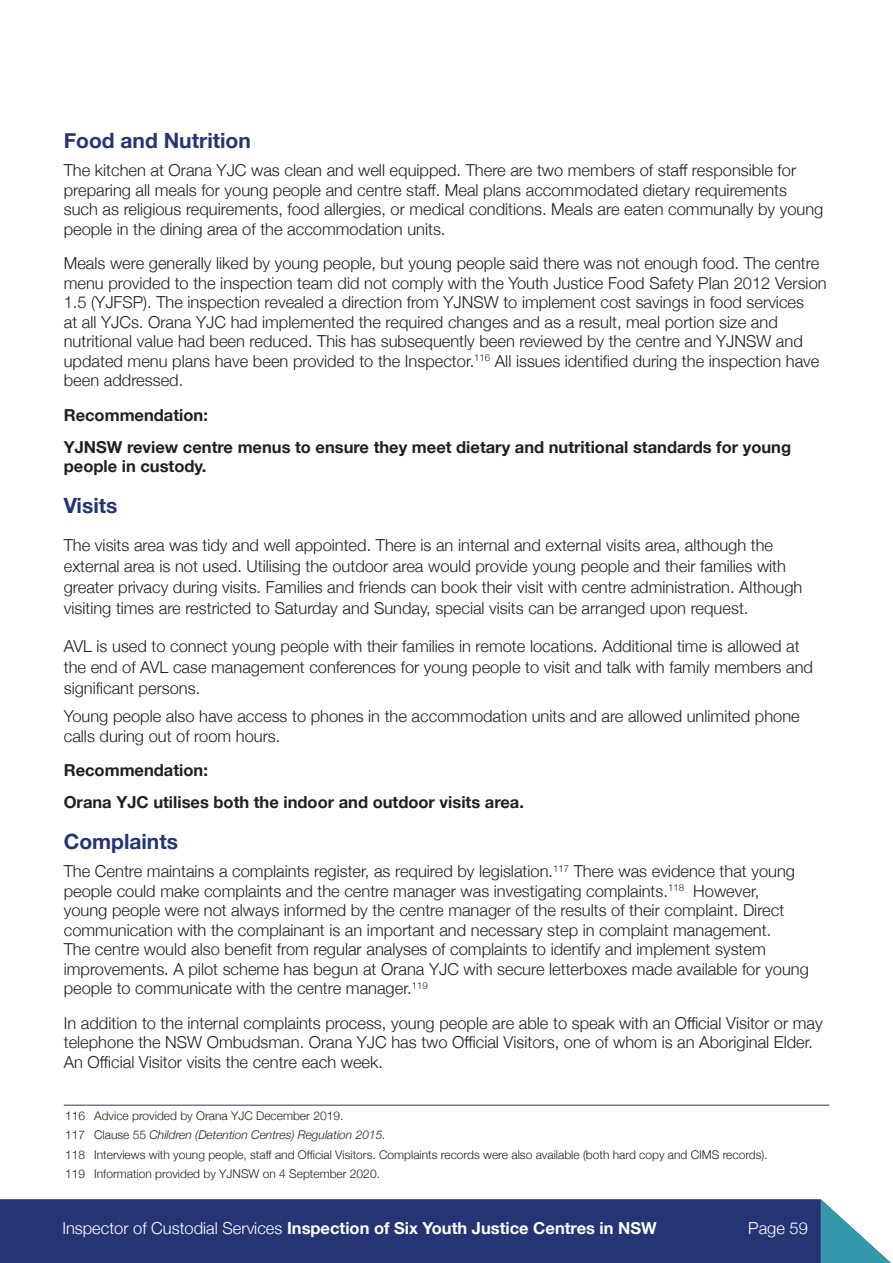
<style>
.page{position:relative;width:893px;height:1263px;background:#fff}
.page>*{position:absolute;margin:0;border:0;box-sizing:border-box;transform-origin:0 0}
.Heading_2{font:700 21px "Helvetica Neue";color:#253574}
.Body_Copy{font:300 16.5px/19.5px "Helvetica Neue";color:#231f20}
.Reccommendation_Styl{font:700 16.5px/19.5px "Helvetica Neue";color:#231f20}
.t1{font:700 16.5px "Helvetica Neue";color:#fff}
.t2{font:300 16.5px "Helvetica Neue";color:#fff}
.Footnote_Text{font:300 12px "Helvetica Neue";color:#231f20}
.Footnote_Text-2{font:italic 300 12px "Helvetica Neue";color:#231f20}
.s1{font-style:normal}
.s2{font-weight:300}
</style>
<div class="page">
<div style="left:0;top:1199px;width:821px;height:64px;background:#253574"></div>
<svg style="left:821px;top:1199px;width:70px;height:64px"></svg>
<hr style="left:64px;top:1105px;width:765px;height:1px;background:#253574">
<p class="Heading_2" style="left:64px;top:124px;width:189px">Food and Nutrition</p>
<p class="Body_Copy" style="left:64px;top:159px;width:761px">The kitchen at Orana YJC was clean and well equipped. There are two members of staff responsible for preparing all meals for young people and centre staff. Meal plans accommodated dietary requirements such as religious requirements, food allergies, or medical conditions. Meals are eaten communally by young people in the dining area of the accommodation units.</p>
<p class="Body_Copy" style="left:64px;top:252px;width:764px">Meals were generally liked by young people, but young people said there was not enough food. The centre menu provided to the inspection team did not comply with the Youth Justice Food Safety Plan 2012 Version 1.5 (YJFSP). The inspection revealed a direction from YJNSW to implement cost savings in food services<br>at all YJCs. Orana YJC had implemented the required changes and as a result, meal portion size and nutritional value had been reduced. This has subsequently been reviewed by the centre and YJNSW and updated menu plans have been provided to the Inspector.<sup>116</sup> All issues identified during the inspection have been addressed.</p>
<p class="Reccommendation_Styl" style="left:64px;top:405px;width:146px">Recommendation:</p>
<p class="Reccommendation_Styl" style="left:64px;top:438px;width:729px">YJNSW review centre menus to ensure they meet dietary and nutritional standards for young people in custody.</p>
<p class="Heading_2" style="left:64px;top:489px;width:55px">Visits</p>
<p class="Body_Copy" style="left:64px;top:533px;width:740px;line-height:21px">The visits area was tidy and well appointed. There is an internal and external visits area, although the external area is not used. Utilising the outdoor area would provide young people and their families with greater privacy during visits. Families and friends can book their visit with centre administration. Although visiting times are restricted to Saturday and Sunday, special visits can be arranged upon request.</p>
<p class="Body_Copy" style="left:64px;top:634px;width:751px;line-height:21px">AVL is used to connect young people with their families in remote locations. Additional time is allowed at the end of AVL case management conferences for young people to visit and talk with family members and significant persons.</p>
<p class="Body_Copy" style="left:64px;top:705px;width:737px">Young people also have access to phones in the accommodation units and are allowed unlimited phone calls during out of room hours.</p>
<p class="Reccommendation_Styl" style="left:64px;top:761px;width:146px">Recommendation:</p>
<p class="Reccommendation_Styl" style="left:64px;top:793px;width:462px">Orana YJC utilises both the indoor and outdoor visits area.</p>
<p class="Heading_2" style="left:64px;top:825px;width:116px">Complaints</p>
<p class="Body_Copy" style="left:64px;top:860px;width:747px">The Centre maintains a complaints register, as required by legislation.<sup>117</sup> There was evidence that young people could make complaints and the centre manager was investigating complaints.<sup>118</sup> However,<br>young people were not always informed by the centre manager of the results of their complaint. Direct communication with the complainant is an important and necessary step in complaint management.<br>The centre would also benefit from regular analyses of complaints to identify and implement system improvements. A pilot scheme has begun at Orana YJC with secure letterboxes made available for young people to communicate with the centre manager.<sup>119</sup></p>
<p class="Body_Copy" style="left:64px;top:1012px;width:760px">In addition to the internal complaints process, young people are able to speak with an Official Visitor or may telephone the NSW Ombudsman. Orana YJC has two Official Visitors, one of whom is an Aboriginal Elder.<br>An Official Visitor visits the centre each week.</p>
<p class="Footnote_Text" style="left:65px;top:1106px;width:280px">116 Advice provided by Orana YJC December 2019.</p>
<p class="Footnote_Text-2" style="left:65px;top:1126px;width:322px"><span class="s1">117 Clause 55</span> Children (Detention Centres) Regulation 2015.</p>
<p class="Footnote_Text" style="left:65px;top:1145px;width:704px">118 Interviews with young people, staff and Official Visitors. Complaints records were also available (both hard copy and CIMS records).</p>
<p class="Footnote_Text" style="left:65px;top:1164px;width:316px">119 Information provided by YJNSW on 4 September 2020.</p>
<p class="t1" style="left:62px;top:1215px;width:596px"><span class="s2">Inspector of Custodial Services</span> Inspection of Six Youth Justice Centres in NSW</p>
<p class="t2" style="left:748px;top:1215px;width:61px">Page 59</p>
</div>
